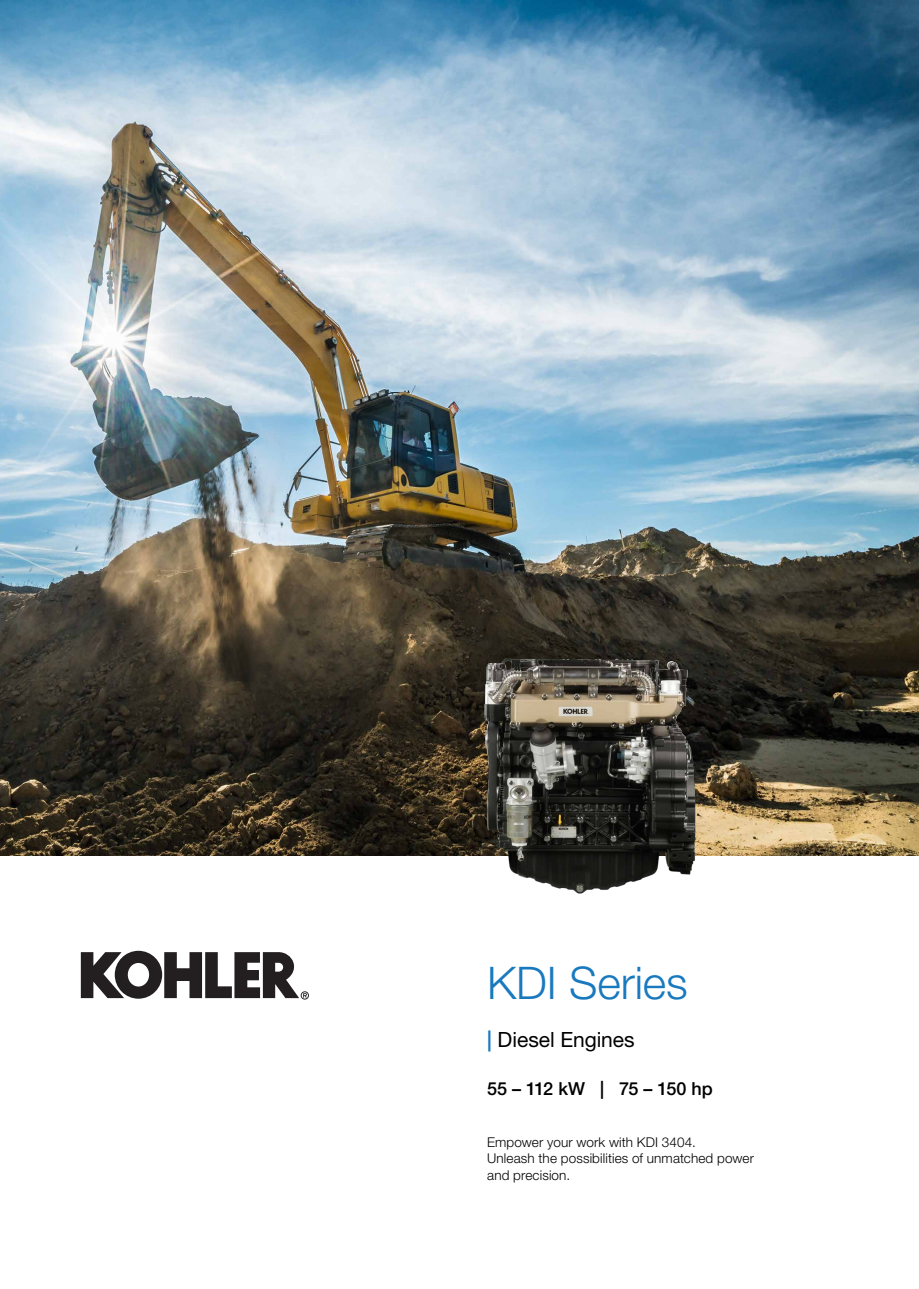
<style>
.page{position:relative;width:919px;height:1289px;background:#fff}
.page>*{position:absolute;margin:0;border:0;box-sizing:border-box;transform-origin:0 0}
.t1{font:300 45px "Helvetica Neue LT Pro";color:#1979bf}
.t2{font:21px "Helvetica Neue LT Pro";letter-spacing:-.005em;color:#000}
.t3{font:500 18px "Helvetica Neue LT Pro";letter-spacing:-.02em;color:#000}
.t4{font:300 13.5px "Helvetica Neue LT Pro";letter-spacing:.01em;color:#000}
.s1{font-weight:500;color:#1979bf}
</style>
<div class="page">
<img style="left:0;top:0;width:918px;height:855px">
<svg style="left:81px;top:950px;width:228px;height:49px"></svg>
<img style="left:472px;top:641px;width:234px;height:253px">
<p class="t1" style="left:487px;top:955px;width:202px">KDI Series</p>
<p class="t2" style="left:487px;top:1026px;width:149px"><span class="s1">|</span> Diesel Engines</p>
<p class="t3" style="left:487px;top:1077px;width:227px">55 – 112 kW | 75 – 150 hp</p>
<p class="t4" style="left:487px;top:1134px;width:210px">Empower your work with KDI 3404.</p>
<p class="t4" style="left:487px;top:1150px;width:268px">Unleash the possibilities of unmatched power</p>
<p class="t4" style="left:487px;top:1166px;width:85px">and precision.</p>
</div>
